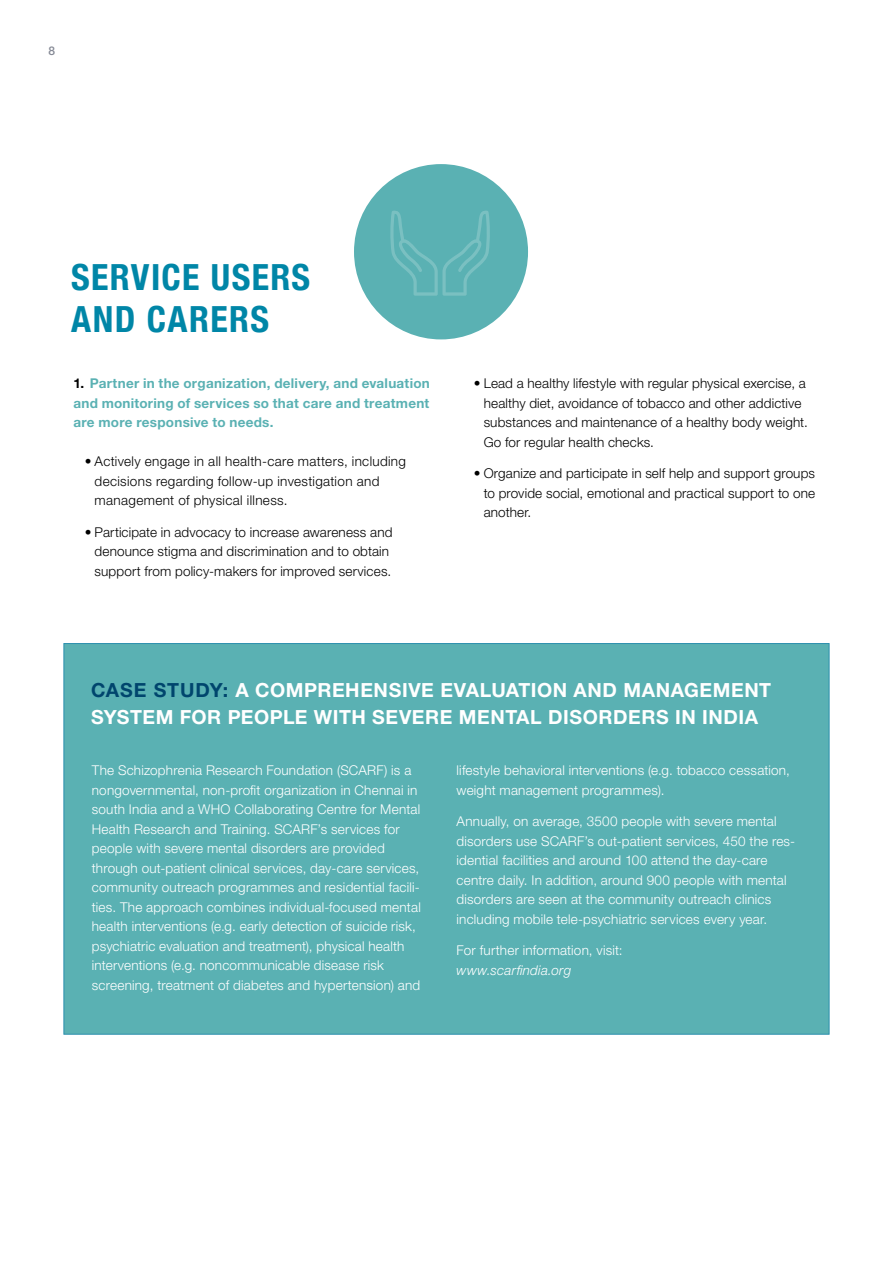
<style>
.page{position:relative;width:893px;height:1263px;background:#fff}
.page>*{position:absolute;margin:0;border:0;box-sizing:border-box;transform-origin:0 0}
.t1{font:700 condensed 36px/42px "Helvetica Neue";letter-spacing:.035em;color:#0086a7}
.t2{font:700 19.5px/27px "Helvetica Neue LT Std";letter-spacing:.03em;color:#fff}
.t3{font:300 13.5px/19.5px "Helvetica Neue LT Std";letter-spacing:.015em;color:#fff}
.t4{font:300 13.5px/19.5px "Helvetica Neue LT Std";letter-spacing:.01em;color:#000}
.t5{font:700 13.5px/19.5px "Helvetica Neue LT Std";letter-spacing:.02em;color:#5ab1b3;text-align:justify}
.t6{font:italic 300 13.5px "Helvetica Neue LT Std";letter-spacing:.015em;color:#fff}
.t7{font:500 12px "Helvetica Neue LT Std";color:#848894}
.s1{color:#000}
.s2{color:#00456d}
</style>
<div class="page">
<div style="left:354px;top:164px;width:174px;height:175px;background:#5ab1b3;border-radius:50%"></div>
<svg style="left:390px;top:210px;width:100px;height:86px"></svg>
<div style="left:64px;top:643px;width:765px;height:391px;background:#5ab1b3;border:1px solid #2c90ae"></div>
<p class="t7" style="left:49px;top:44px;width:8px">8</p>
<h1 class="t1" style="left:71px;top:254px;width:241px">SERVICE USERS<br>AND CARERS</h1>
<p class="t5" style="left:73px;top:373px;width:358px"><span class="s1">1.</span> Partner in the organization, delivery, and evaluation and monitoring of services so that care and treatment are more responsive to needs.</p>
<p class="t4" style="left:95px;top:451px;width:313px;text-indent:-10px">• Actively engage in all health-care matters, including decisions regarding follow-up investigation and management of physical illness.</p>
<p class="t4" style="left:95px;top:522px;width:299px;text-indent:-10px">• Participate in advocacy to increase awareness and denounce stigma and discrimination and to obtain support from policy-makers for improved services.</p>
<p class="t4" style="left:484px;top:373px;width:326px;text-indent:-10px">• Lead a healthy lifestyle with regular physical exercise, a healthy diet, avoidance of tobacco and other addictive substances and maintenance of a healthy body weight.<br>Go for regular health checks.</p>
<p class="t4" style="left:484px;top:463px;width:333px;text-align:justify;text-indent:-10px">• Organize and participate in self help and support groups to provide social, emotional and practical support to one another.</p>
<h2 class="t2" style="left:91px;top:676px;width:682px"><span class="s2">CASE STUDY:</span> A COMPREHENSIVE EVALUATION AND MANAGEMENT<br>SYSTEM FOR PEOPLE WITH SEVERE MENTAL DISORDERS IN INDIA</h2>
<p class="t3" style="left:92px;top:760px;width:330px">The Schizophrenia Research Foundation (SCARF) is a nongovernmental, non-profit organization in Chennai in south India and a WHO Collaborating Centre for Mental Health Research and Training. SCARF’s services for people with severe mental disorders are provided through out-patient clinical services, day-care services, community outreach programmes and residential facili&shy;ties. The approach combines individual-focused mental health interventions (e.g. early detection of suicide risk, psychiatric evaluation and treatment), physical health interventions (e.g. noncommunicable disease risk screening, treatment of diabetes and hypertension) and</p>
<p class="t3" style="left:457px;top:760px;width:335px">lifestyle behavioral interventions (e.g. tobacco cessation, weight management programmes).</p>
<p class="t3" style="left:457px;top:811px;width:340px">Annually, on average, 3500 people with severe mental disorders use SCARF’s out-patient services, 450 the res&shy;idential facilities and around 100 attend the day-care centre daily. In addition, around 900 people with mental disorders are seen at the community outreach clinics including mobile tele-psychiatric services every year.</p>
<p class="t3" style="left:457px;top:940px;width:168px">For further information, visit:</p>
<p class="t6" style="left:457px;top:962px;width:116px">www.scarfindia.org</p>
</div>
